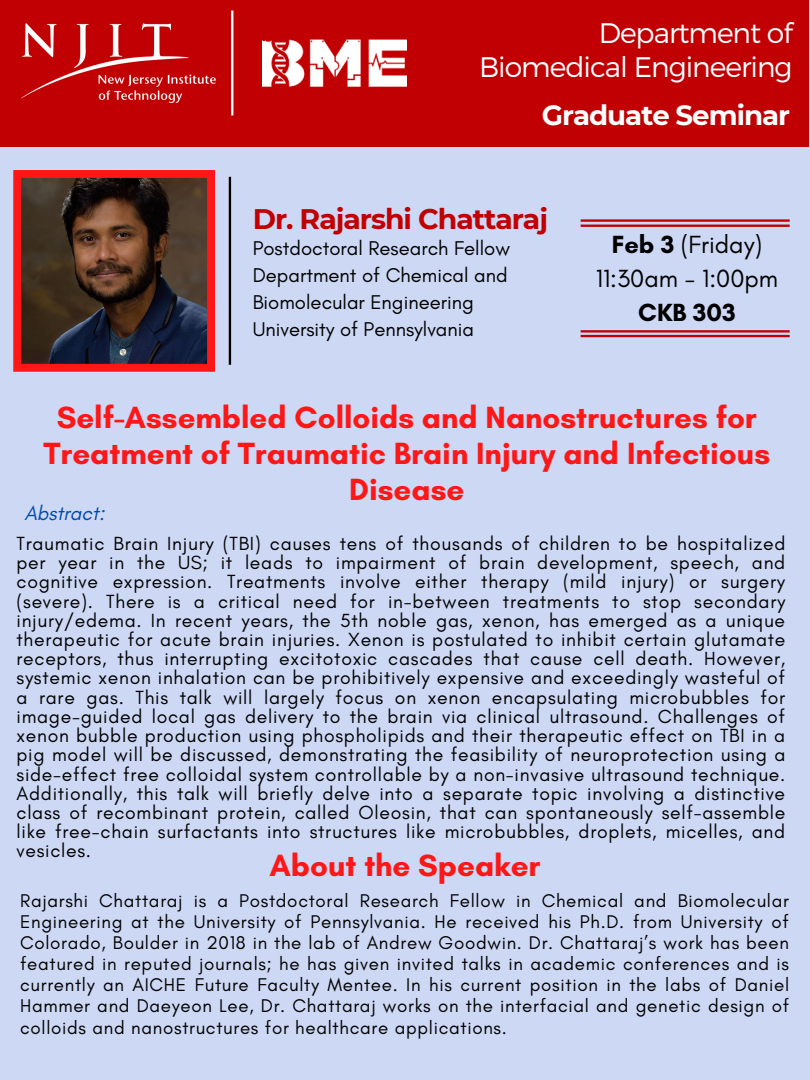
<style>
.page{position:relative;width:810px;height:1080px;background:#cdd8f4}
.page>*{position:absolute;margin:0;border:0;box-sizing:border-box;transform-origin:0 0}
.t1{font:700 31.25px/35.6px "Glacial Indifference";color:#ff1616;text-align:center}
.t2{font:300 28.25px/33.8px "Montserrat";letter-spacing:-.035em;color:#fff;text-align:right}
.t3{font:700 28.25px "Montserrat";letter-spacing:-.035em;color:#c00002}
.t4{font:700 27.62px "Montserrat";letter-spacing:-.035em;color:#fff}
.t5{font:25.31px/34.2px "Glacial Indifference";color:#000;text-align:center}
.t6{font:700 25.31px "Glacial Indifference";color:#000}
.t7{font:italic 20.5px "Glacial Indifference";color:#004aad}
.t8{font:20.31px/27.2px "Glacial Indifference";color:#000}
.t9{font:19.38px/19.2px "Glacial Indifference";letter-spacing:.035em;color:#000;text-align:justify}
.t10{font:18.75px/21.1px "Glacial Indifference";letter-spacing:.035em;color:#000;text-align:justify}
.s1{font-weight:700}
</style>
<div class="page">
<svg style="left:13px;top:170px;width:202px;height:202px;background:#592b26"></svg>
<hr style="left:229px;top:177px;width:2px;height:188px;background:#000">
<hr style="left:581px;top:225px;width:209px;height:2px;background:#c00002">
<hr style="left:581px;top:330px;width:209px;height:3px;background:#c00002">
<hr style="left:581px;top:219px;width:209px;height:3px;background:#c00002">
<hr style="left:581px;top:335px;width:209px;height:2px;background:#c00002">
<div style="left:0;top:0;width:809px;height:147px;background:#c00002"></div>
<img style="left:22px;top:24px;width:193px;height:79px">
<hr style="left:231px;top:11px;width:2px;height:105px;background:#fff">
<img style="left:262px;top:39px;width:145px;height:48px">
<h2 class="t2" style="left:479px;top:15px;width:315px">Department of<br>Biomedical Engineering</h2>
<h3 class="t4" style="left:542px;top:99px;width:250px">Graduate Seminar</h3>
<h2 class="t3" style="left:253px;top:201px;width:297px">Dr. Rajarshi Chattaraj</h2>
<p class="t8" style="left:253px;top:234px;width:259px">Postdoctoral Research Fellow<br>Department of Chemical and<br>Biomolecular Engineering<br>University of Pennsylvania</p>
<h3 class="t5" style="left:596px;top:227px;width:184px"><span class="s1">Feb 3</span> (Friday)<br>11:30am - 1:00pm</h3>
<h3 class="t6" style="left:638px;top:297px;width:99px">CKB 303</h3>
<h1 class="t1" style="left:43px;top:400px;width:728px">Self-Assembled Colloids and Nanostructures for<br>Treatment of Traumatic Brain Injury and Infectious<br>Disease</h1>
<p class="t7" style="left:24px;top:500px;width:82px">Abstract:</p>
<p class="t9" style="left:17px;top:534px;width:770px">Traumatic Brain Injury (TBI) causes tens of thousands of children to be hospitalized per year in the US; it leads to impairment of brain development, speech, and cognitive expression. Treatments involve either therapy (mild injury) or surgery (severe). There is a critical need for in-between treatments to stop secondary injury/edema. In recent years, the 5th noble gas, xenon, has emerged as a unique therapeutic for acute brain injuries. Xenon is postulated to inhibit certain glutamate receptors, thus interrupting excitotoxic cascades that cause cell death. However, systemic xenon inhalation can be prohibitively expensive and exceedingly wasteful of a rare gas. This talk will largely focus on xenon encapsulating microbubbles for image-guided local gas delivery to the brain via clinical ultrasound. Challenges of xenon bubble production using phospholipids and their therapeutic effect on TBI in a pig model will be discussed, demonstrating the feasibility of neuroprotection using a side-effect free colloidal system controllable by a non-invasive ultrasound technique.<br>Additionally, this talk will briefly delve into a separate topic involving a distinctive class of recombinant protein, called Oleosin, that can spontaneously self-assemble like free-chain surfactants into structures like microbubbles, droplets, micelles, and vesicles.</p>
<h1 class="t1" style="left:269px;top:847px;width:273px">About the Speaker</h1>
<p class="t10" style="left:20px;top:890px;width:771px">Rajarshi Chattaraj is a Postdoctoral Research Fellow in Chemical and Biomolecular Engineering at the University of Pennsylvania. He received his Ph.D. from University of Colorado, Boulder in 2018 in the lab of Andrew Goodwin. Dr. Chattaraj’s work has been featured in reputed journals; he has given invited talks in academic conferences and is currently an AICHE Future Faculty Mentee. In his current position in the labs of Daniel Hammer and Daeyeon Lee, Dr. Chattaraj works on the interfacial and genetic design of colloids and nanostructures for healthcare applications.</p>
</div>
